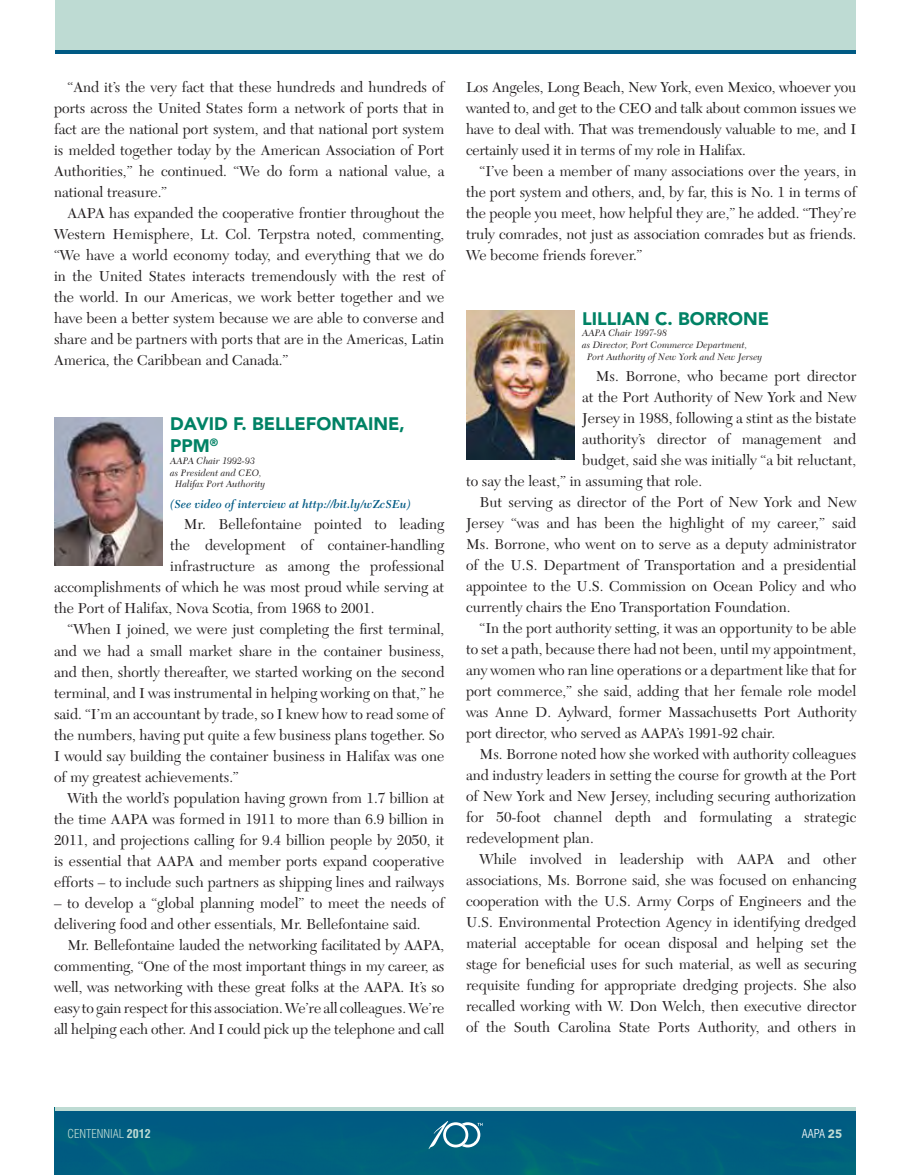
<style>
.page{position:relative;width:905px;height:1175px;background:#fff}
.page>*{position:absolute;margin:0;border:0;box-sizing:border-box;transform-origin:0 0}
.t1{font:900 18px/22.5px "Avenir LT Std";color:#008265}
.t2{font:15px/21px "New Caledonia LT Std";color:#231f20;text-align:justify}
.t3{font:italic 600 12px "New Caledonia LT Std";color:#005a84}
.t4{font:300 condensed 12px "Helvetica LT Std";color:#bedbd3}
.t5{font:300 condensed 12px "Helvetica LT Std";color:#fff}
.t6{font:italic 9.75px "New Caledonia LT Std";color:#231f20}
.s1{font-weight:700}
.s2{font-family:"Avenir LT Std";font-weight:900;font-stretch:normal;color:#bedbd3}
</style>
<div class="page">
<div style="left:55px;top:1161px;width:800px;height:13px;background:#00617f"></div>
<div style="left:55px;top:1107px;width:800px;height:54px;background:#005a84"></div>
<div style="left:55px;top:0;width:800px;height:54px;background:#bedbd3"></div>
<svg style="left:428px;top:1121px;width:54px;height:28px"></svg>
<hr style="left:55px;top:1107px;width:800px;height:3px;background:#bedbd3">
<hr style="left:55px;top:51px;width:800px;height:3px;background:#005a84">
<img style="left:54px;top:417px;width:108px;height:149px">
<img style="left:466px;top:310px;width:108px;height:149px">
<p class="t2" style="left:54px;top:77px;width:392px;text-indent:14px">“And it’s the very fact that these hundreds and hundreds of ports across the United States form a network of ports that in fact are the national port system, and that national port system is melded together today by the American Association of Port Authorities,” he continued. “We do form a national value, a national treasure.”</p>
<p class="t2" style="left:54px;top:203px;width:392px;text-indent:14px">AAPA has expanded the cooperative frontier throughout the Western Hemisphere, Lt. Col. Terpstra noted, commenting, “We have a world economy today, and everything that we do in the United States interacts tremendously with the rest of the world. In our Americas, we work better together and we have been a better system because we are able to converse and share and be partners with ports that are in the Americas, Latin America, the Caribbean and Canada.”</p>
<p class="t1" style="left:170px;top:412px;width:236px">DAVID F. BELLEFONTAINE,<br>PPM <sup>®</sup></p>
<p class="t6" style="left:170px;top:455px;width:86px">AAPA Chair 1992-93</p>
<p class="t6" style="left:170px;top:467px;width:93px">as President and CEO,</p>
<p class="t6" style="left:175px;top:479px;width:92px">Halifax Port Authority</p>
<p class="t3" style="left:170px;top:497px;width:242px">(See video of interview at http://bit.ly/wZcSEu)</p>
<p class="t2" style="left:184px;top:514px;width:262px">Mr. Bellefontaine pointed to leading</p>
<p class="t2" style="left:170px;top:535px;width:276px">the development of container-handling</p>
<p class="t2" style="left:170px;top:556px;width:276px">infrastructure as among the professional</p>
<p class="t2" style="left:54px;top:577px;width:392px">accomplishments of which he was most proud while serving at</p>
<p class="t2" style="left:54px;top:598px;width:322px">the Port of Halifax, Nova Scotia, from 1968 to 2001.</p>
<p class="t2" style="left:68px;top:619px;width:378px">“When I joined, we were just completing the first terminal,</p>
<p class="t2" style="left:54px;top:640px;width:392px">and we had a small market share in the container business,</p>
<p class="t2" style="left:54px;top:661px;width:392px">and then, shortly thereafter, we started working on the second</p>
<p class="t2" style="left:54px;top:682px;width:392px">terminal, and I was instrumental in helping working on that,” he</p>
<p class="t2" style="left:54px;top:703px;width:392px">said. “I’m an accountant by trade, so I knew how to read some of</p>
<p class="t2" style="left:54px;top:724px;width:392px">the numbers, having put quite a few business plans together. So</p>
<p class="t2" style="left:54px;top:745px;width:392px">I would say building the container business in Halifax was one</p>
<p class="t2" style="left:54px;top:766px;width:186px">of my greatest achievements.”</p>
<p class="t2" style="left:68px;top:787px;width:378px">With the world’s population having grown from 1.7 billion at</p>
<p class="t2" style="left:54px;top:808px;width:392px">the time AAPA was formed in 1911 to more than 6.9 billion in</p>
<p class="t2" style="left:54px;top:829px;width:392px">2011, and projections calling for 9.4 billion people by 2050, it</p>
<p class="t2" style="left:54px;top:850px;width:392px">is essential that AAPA and member ports expand cooperative</p>
<p class="t2" style="left:54px;top:871px;width:392px">efforts – to include such partners as shipping lines and railways</p>
<p class="t2" style="left:54px;top:892px;width:392px">– to develop a “global planning model” to meet the needs of delivering food and other essentials, Mr. Bellefontaine said.</p>
<p class="t2" style="left:54px;top:934px;width:392px;text-indent:13px">Mr. Bellefontaine lauded the networking facilitated by AAPA, commenting, “One of the most important things in my career, as well, was networking with these great folks at the AAPA. It’s so easy to gain respect for this association. We’re all colleagues. We’re all helping each other. And I could pick up the telephone and call</p>
<p class="t2" style="left:466px;top:77px;width:392px">Los Angeles, Long Beach, New York, even Mexico, whoever you wanted to, and get to the CEO and talk about common issues we have to deal with. That was tremendously valuable to me, and I certainly used it in terms of my role in Halifax.</p>
<p class="t2" style="left:466px;top:161px;width:392px;text-indent:14px">“I’ve been a member of many associations over the years, in the port system and others, and, by far, this is No. 1 in terms of the people you meet, how helpful they are,” he added. “They’re truly comrades, not just as association comrades but as friends.<br>We become friends forever.”</p>
<p class="t1" style="left:582px;top:307px;width:188px">LILLIAN C. BORRONE</p>
<p class="t6" style="left:582px;top:328px;width:86px">AAPA Chair 1997-98</p>
<p class="t6" style="left:582px;top:339px;width:167px">as Director, Port Commerce Department,</p>
<p class="t6" style="left:587px;top:351px;width:177px">Port Authority of New York and New Jersey</p>
<p class="t2" style="left:595px;top:366px;width:262px">Ms. Borrone, who became port director</p>
<p class="t2" style="left:582px;top:387px;width:276px">at the Port Authority of New York and New</p>
<p class="t2" style="left:582px;top:408px;width:276px">Jersey in 1988, following a stint as the bistate</p>
<p class="t2" style="left:582px;top:429px;width:276px">authority’s director of management and</p>
<p class="t2" style="left:582px;top:450px;width:276px">budget, said she was initially “a bit reluctant,</p>
<p class="t2" style="left:466px;top:471px;width:238px">to say the least,” in assuming that role.</p>
<p class="t2" style="left:479px;top:492px;width:378px">But serving as director of the Port of New York and New</p>
<p class="t2" style="left:466px;top:513px;width:392px">Jersey “was and has been the highlight of my career,” said</p>
<p class="t2" style="left:466px;top:534px;width:392px">Ms. Borrone, who went on to serve as a deputy administrator</p>
<p class="t2" style="left:466px;top:555px;width:392px">of the U.S. Department of Transportation and a presidential</p>
<p class="t2" style="left:466px;top:576px;width:392px">appointee to the U.S. Commission on Ocean Policy and who</p>
<p class="t2" style="left:466px;top:597px;width:326px">currently chairs the Eno Transportation Foundation.</p>
<p class="t2" style="left:479px;top:618px;width:378px">“In the port authority setting, it was an opportunity to be able</p>
<p class="t2" style="left:466px;top:639px;width:392px">to set a path, because there had not been, until my appointment,</p>
<p class="t2" style="left:466px;top:660px;width:392px">any women who ran line operations or a department like that for</p>
<p class="t2" style="left:466px;top:681px;width:392px">port commerce,” she said, adding that her female role model</p>
<p class="t2" style="left:466px;top:702px;width:392px">was Anne D. Aylward, former Massachusetts Port Authority</p>
<p class="t2" style="left:466px;top:723px;width:310px">port director, who served as AAPA’s 1991-92 chair.</p>
<p class="t2" style="left:479px;top:744px;width:378px">Ms. Borrone noted how she worked with authority colleagues</p>
<p class="t2" style="left:466px;top:765px;width:392px">and industry leaders in setting the course for growth at the Port</p>
<p class="t2" style="left:466px;top:786px;width:392px">of New York and New Jersey, including securing authorization</p>
<p class="t2" style="left:466px;top:807px;width:392px">for 50-foot channel depth and formulating a strategic</p>
<p class="t2" style="left:466px;top:828px;width:129px">redevelopment plan.</p>
<p class="t2" style="left:479px;top:849px;width:378px">While involved in leadership with AAPA and other</p>
<p class="t2" style="left:466px;top:870px;width:392px">associations, Ms. Borrone said, she was focused on enhancing</p>
<p class="t2" style="left:466px;top:891px;width:392px">cooperation with the U.S. Army Corps of Engineers and the</p>
<p class="t2" style="left:466px;top:912px;width:392px">U.S. Environmental Protection Agency in identifying dredged</p>
<p class="t2" style="left:466px;top:933px;width:392px">material acceptable for ocean disposal and helping set the</p>
<p class="t2" style="left:466px;top:954px;width:392px">stage for beneficial uses for such material, as well as securing</p>
<p class="t2" style="left:466px;top:975px;width:392px">requisite funding for appropriate dredging projects. She also</p>
<p class="t2" style="left:466px;top:996px;width:392px">recalled working with W. Don Welch, then executive director</p>
<p class="t2" style="left:466px;top:1017px;width:392px">of the South Carolina State Ports Authority, and others in</p>
<p class="t4" style="left:67px;top:1126px;width:85px">CENTENNIAL <span class="s1">2012</span></p>
<p class="t5" style="left:801px;top:1126px;width:42px">AAPA <span class="s2">25</span></p>
</div>
